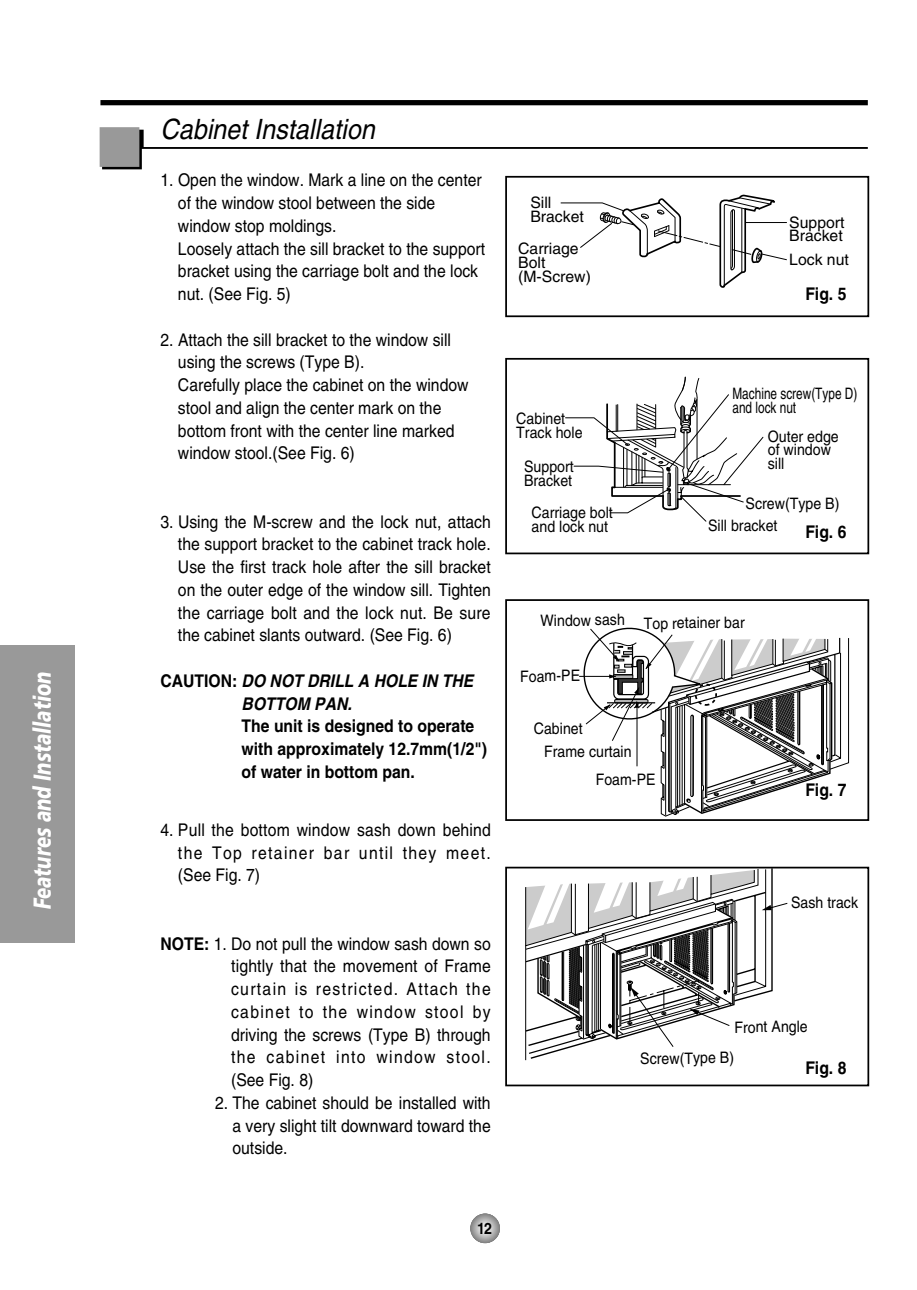
<style>
.page{position:relative;width:917px;height:1290px;background:#fff}
.page>*{position:absolute;margin:0;border:0;box-sizing:border-box;transform-origin:0 0}
.t1{font:italic 28px "Helvetica";color:#000;scale:.9 1}
.t2{font:italic 900 24.5px "Frutiger";color:#fff;scale:.75 1}
.t3{font:17.5px/22.8px "Helvetica";color:#000;text-align:justify;scale:.9 1}
.t4{font:700 17.5px/22.8px "Helvetica";color:#000;scale:.9 1}
.t5{font:italic 700 17.5px/22.8px "Helvetica";color:#000;scale:.9 1}
.t6{font:15.75px/13.7px "Helvetica";color:#000;scale:.9 1}
.t7{font:15.75px/13.7px "Helvetica";color:#000}
.t8{font:15.75px/13.7px "Helvetica";color:#000;scale:.75 1}
.t9{font:700 15.75px "Helvetica";color:#000;scale:.9 1}
.s1{font-style:normal}
.s2{font-weight:700}
</style>
<div class="page">
<div style="left:100px;top:100px;width:768px;height:5px;background:#000"></div>
<svg style="left:102px;top:130px;width:766px;height:39px"></svg>
<div style="left:100px;top:127px;width:39px;height:40px;background:#999"></div>
<div style="left:505px;top:176px;width:364px;height:141px;border:2px solid #000"></div>
<svg style="left:560px;top:194px;width:227px;height:94px"></svg>
<svg style="left:505px;top:357px;width:365px;height:730px"></svg>
<svg style="left:576px;top:602px;width:273px;height:215px"></svg>
<svg style="left:524px;top:857px;width:264px;height:204px"></svg>
<div style="left:0;top:645px;width:74px;height:298px;background:#999"></div>
<svg style="left:470px;top:1213px;width:30px;height:30px"></svg>
<div style="left:471px;top:1214px;width:29px;height:29px;background:#848484;border-radius:50%"></div>
<div style="left:471px;top:1214px;width:28px;height:28px;background:#8b8b8b;border-radius:50%"></div>
<div style="left:472px;top:1215px;width:27px;height:27px;background:#8d8d8d;border-radius:50%"></div>
<div style="left:472px;top:1215px;width:26px;height:26px;background:#949494;border-radius:50%"></div>
<div style="left:473px;top:1216px;width:24px;height:24px;background:#9e9e9e;border-radius:50%"></div>
<div style="left:473px;top:1217px;width:24px;height:23px;background:#9f9f9f;border-radius:50%"></div>
<div style="left:474px;top:1217px;width:23px;height:23px;background:#a1a1a1;border-radius:50%"></div>
<div style="left:474px;top:1217px;width:22px;height:22px;background:#a8a8a8;border-radius:50%"></div>
<div style="left:475px;top:1218px;width:21px;height:21px;background:#ababab;border-radius:50%"></div>
<div style="left:475px;top:1218px;width:20px;height:20px;background:#b2b2b2;border-radius:50%"></div>
<div style="left:476px;top:1219px;width:19px;height:19px;background:#b5b5b5;border-radius:50%"></div>
<div style="left:476px;top:1219px;width:18px;height:18px;background:#bcbcbc;border-radius:50%"></div>
<div style="left:477px;top:1220px;width:17px;height:17px;background:#bfbfbf;border-radius:50%"></div>
<div style="left:477px;top:1220px;width:16px;height:16px;background:#c6c6c6;border-radius:50%"></div>
<div style="left:478px;top:1221px;width:14px;height:14px;background:#d0d0d0;border-radius:50%"></div>
<div style="left:479px;top:1222px;width:13px;height:13px;background:#d2d2d2;border-radius:50%"></div>
<div style="left:479px;top:1222px;width:12px;height:12px;background:#dadada;border-radius:50%"></div>
<div style="left:480px;top:1223px;width:11px;height:11px;background:#dcdcdc;border-radius:50%"></div>
<div style="left:480px;top:1223px;width:10px;height:10px;background:#e3e3e3;border-radius:50%"></div>
<div style="left:481px;top:1224px;width:9px;height:9px;background:#e6e6e6;border-radius:50%"></div>
<h2 class="t2" style="left:33px;top:909px;width:319px;rotate:-90deg">Features and Installation</h2>
<h1 class="t1" style="left:160px;top:119px;width:240px">Cabinet Installation</h1>
<p class="t3" style="left:178px;top:170px;width:343px;text-align:left;text-indent:-17px">1. Open the window. Mark a line on the center of the window stool between the side window stop moldings.<br>Loosely attach the sill bracket to the support bracket using the carriage bolt and the lock nut. (See Fig. 5)</p>
<p class="t3" style="left:178px;top:330px;width:324px;text-align:left;text-indent:-17px">2. Attach the sill bracket to the window sill using the screws (Type B).<br>Carefully place the cabinet on the window stool and align the center mark on the bottom front with the center line marked window stool.(See Fig. 6)</p>
<p class="t3" style="left:178px;top:512px;width:349px;text-indent:-17px">3. Using the M-screw and the lock nut, attach the support bracket to the cabinet track hole.<br>Use the first track hole after the sill bracket on the outer edge of the window sill. Tighten the carriage bolt and the lock nut. Be sure the cabinet slants outward. (See Fig. 6)</p>
<p class="t5" style="left:242px;top:671px;width:259px;text-indent:-81px"><span class="s1">CAUTION:</span> DO NOT DRILL A HOLE IN THE<br>BOTTOM PAN.</p>
<p class="t4" style="left:242px;top:716px;width:274px">The unit is designed to operate with approximately 12.7mm(1/2") of water in bottom pan.</p>
<p class="t3" style="left:178px;top:820px;width:349px;text-indent:-17px">4. Pull the bottom window sash down behind the Top retainer bar until they meet. (See Fig. 7)</p>
<p class="t3" style="left:231px;top:933px;width:290px;text-indent:-71px"><span class="s2">NOTE:</span> 1. Do not pull the window sash down so tightly that the movement of Frame curtain is restricted. Attach the cabinet to the window stool by driving the screws (Type B) through the cabinet into window stool. (See Fig. 8)</p>
<p class="t3" style="left:232px;top:1093px;width:289px;text-indent:-17px">2. The cabinet should be installed with a very slight tilt downward toward the outside.</p>
<p class="t7" style="left:530px;top:198px;width:55px">Sill<br>Bracket</p>
<p class="t7" style="left:518px;top:243px;width:74px">Carriage<br>Bolt (M-Screw)</p>
<p class="t6" style="left:516px;top:413px;width:75px">Cabinet<br>Track hole</p>
<p class="t6" style="left:524px;top:461px;width:57px">Support<br>Bracket</p>
<p class="t6" style="left:532px;top:507px;width:92px">Carriage bolt and lock nut</p>
<p class="t7" style="left:789px;top:217px;width:57px">Support<br>Bracket</p>
<p class="t7" style="left:789px;top:254px;width:61px">Lock nut</p>
<p class="t4" style="left:805px;top:284px;width:47px">Fig. 5</p>
<p class="t8" style="left:732px;top:388px;width:168px">Machine screw(Type D) and lock nut</p>
<p class="t6" style="left:768px;top:431px;width:80px">Outer edge of window sill</p>
<p class="t6" style="left:708px;top:494px;width:147px;line-height:22.4px;text-indent:37px">Screw(Type B)<br>Sill bracket</p>
<p class="t4" style="left:805px;top:522px;width:47px">Fig. 6</p>
<p class="t6" style="left:541px;top:617px;width:228px">Window sash Top retainer bar</p>
<p class="t6" style="left:520px;top:670px;width:68px">Foam-PE</p>
<p class="t6" style="left:534px;top:723px;width:56px">Cabinet</p>
<p class="t6" style="left:544px;top:746px;width:99px">Frame curtain</p>
<p class="t6" style="left:596px;top:774px;width:68px">Foam-PE</p>
<p class="t4" style="left:805px;top:780px;width:47px">Fig. 7</p>
<p class="t6" style="left:791px;top:897px;width:76px">Sash track</p>
<p class="t6" style="left:734px;top:1021px;width:83px">Front Angle</p>
<p class="t6" style="left:640px;top:1052px;width:106px">Screw(Type B)</p>
<p class="t4" style="left:805px;top:1058px;width:47px">Fig. 8</p>
<p class="t9" style="left:477px;top:1222px;width:18px">12</p>
</div>
